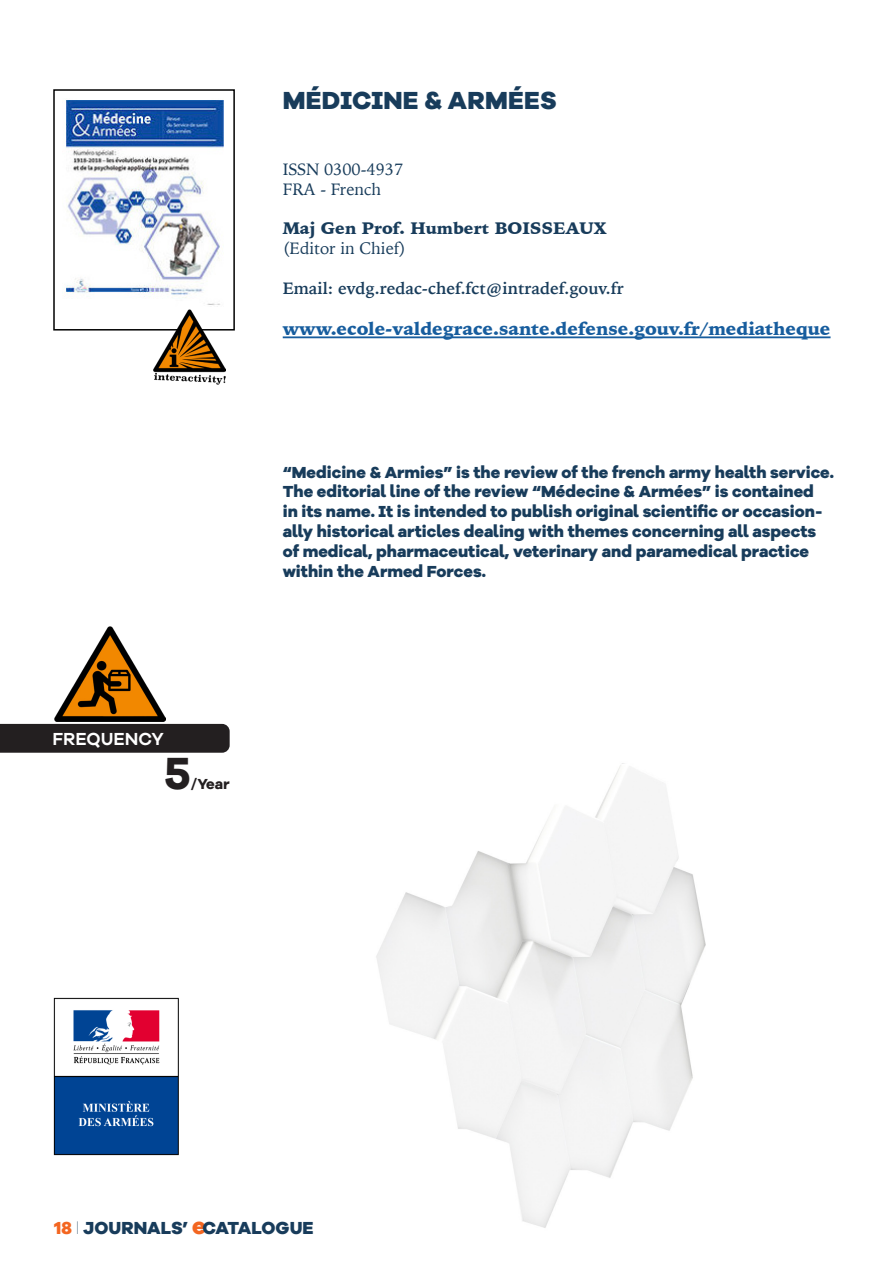
<style>
.page{position:relative;width:893px;height:1263px;background:#fff}
.page>*{position:absolute;margin:0;border:0;box-sizing:border-box;transform-origin:0 0}
.t1{font:700 46.5px "Galano Grotesque Alt DEMO";color:#231f20}
.t2{font:800 25.5px "Galano Grotesque Alt";letter-spacing:.01em;color:#183c5b}
.t3{font:900 18px "Iowan Old Style";letter-spacing:-.01em;color:#175d9e}
.t4{font:800 18px "Galano Grotesque Alt";color:#183c5b}
.t5{font:600 18px "Galano Grotesque";color:#fff}
.t6{font:800 16.5px/19.8px "Galano Grotesque Alt";color:#183c5b}
.t7{font:700 16.5px "Iowan Old Style";color:#183c5b}
.t8{font:16.5px "Iowan Old Style";color:#183c5b}
.t9{font:900 16.5px "Iowan Old Style";color:#183c5b}
.t10{font:700 15px "Galano Grotesque Alt DEMO";color:#231f20}
.s1{color:#f36621}
.s2{font-family:"Avenir Next Condensed";font-weight:200}
.s3{font-size:24px;color:#f36621}
</style>
<div class="page">
<img style="left:0;top:368px;width:706px;height:860px">
<img style="left:64px;top:100px;width:160px;height:210px">
<div style="left:53px;top:89px;width:182px;height:242px;border:2px solid #000"></div>
<hr style="left:283px;top:336px;width:547px;height:2px;background:#175d9e">
<img style="left:54px;top:626px;width:111px;height:96px">
<div style="left:0;top:724px;width:230px;height:29px;background:#231f20"></div>
<img style="left:51px;top:994px;width:131px;height:165px">
<img style="left:153px;top:310px;width:72px;height:76px">
<p class="t2" style="left:283px;top:84px;width:275px">MÉDICINE &amp; ARMÉES</p>
<p class="t8" style="left:283px;top:154px;width:122px">ISSN 0300-4937</p>
<p class="t8" style="left:283px;top:174px;width:100px">FRA - French</p>
<p class="t9" style="left:283px;top:217px;width:326px">Maj Gen Prof. Humbert BOISSEAUX</p>
<p class="t8" style="left:283px;top:234px;width:125px">(Editor in Chief)</p>
<p class="t7" style="left:283px;top:273px;width:342px">Email: evdg.redac-chef.fct@intradef.gouv.fr</p>
<p class="t3" style="left:283px;top:317px;width:549px">www.ecole-valdegrace.sante.defense.gouv.fr/mediatheque</p>
<p class="t6" style="left:283px;top:461px;width:553px">“Medicine &amp; Armies” is the review of the french army health service.<br>The editorial line of the review “Médecine &amp; Armées” is contained<br>in its name. It is intended to publish original scientific or occasion&shy;ally historical articles dealing with themes concerning all aspects of medical, pharmaceutical, veterinary and paramedical practice within the Armed Forces.</p>
<p class="t5" style="left:53px;top:728px;width:113px">FREQUENCY</p>
<p class="t1" style="left:164px;top:753px;width:28px">5</p>
<p class="t10" style="left:191px;top:777px;width:40px">/Year</p>
<p class="t4" style="left:54px;top:1216px;width:261px"><span class="s1">18</span> <span class="s2">I</span> JOURNALS’ <span class="s3">e</span>CATALOGUE</p>
</div>
